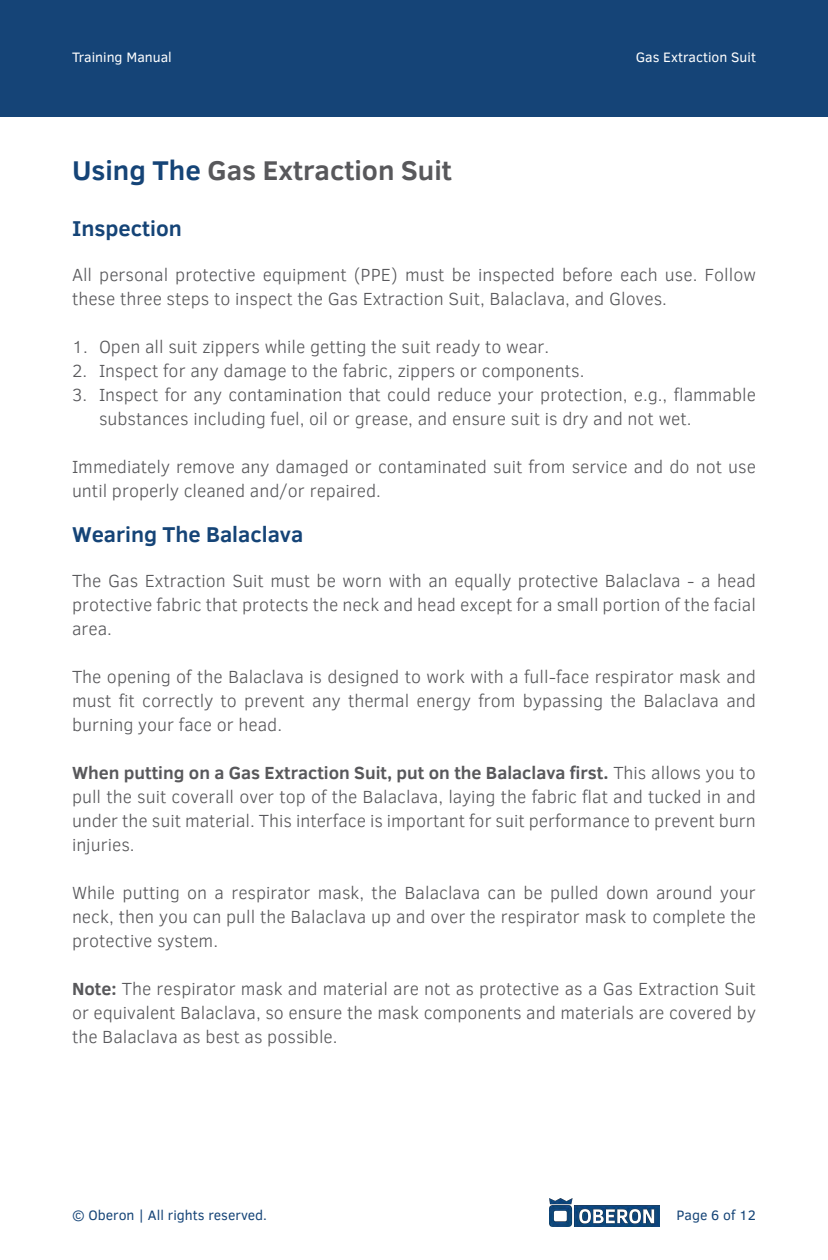
<style>
.page{position:relative;width:828px;height:1260px;background:#fff}
.page>*{position:absolute;margin:0;border:0;box-sizing:border-box;transform-origin:0 0}
.TOC_Level_1{font:700 27.8px "Clear Sans";color:#58585b}
.Sub_Headline{font:700 22px "Clear Sans";color:#154477}
.t1{font:300 18px/24px "Clear Sans";color:#58585b;text-align:justify}
.t2{font:14px "Clear Sans";color:#154477}
.t3{font:14px "Clear Sans";color:#fff}
.s1{color:#154477}
.s2{font-weight:700}
</style>
<div class="page">
<div style="left:0;top:0;width:828px;height:117px;background:#154477"></div>
<img style="left:550px;top:1198px;width:109px;height:28px">
<p class="t3" style="left:72px;top:48px;width:101px">Training Manual</p>
<p class="TOC_Level_1" style="left:72px;top:150px;width:381px"><span class="s1">Using The</span> Gas Extraction Suit</p>
<p class="Sub_Headline" style="left:72px;top:212px;width:111px">Inspection</p>
<p class="t3" style="left:636px;top:48px;width:122px">Gas Extraction Suit</p>
<p class="t1" style="left:72px;top:263px;width:685px">All personal protective equipment (PPE) must be inspected before each use. Follow these three steps to inspect the Gas Extraction Suit, Balaclava, and Gloves.</p>
<p class="t1" style="left:72px;top:335px;width:479px">1. Open all suit zippers while getting the suit ready to wear.</p>
<p class="t1" style="left:72px;top:359px;width:514px">2. Inspect for any damage to the fabric, zippers or components.</p>
<p class="t1" style="left:99px;top:383px;width:659px;text-indent:-27px">3. Inspect for any contamination that could reduce your protection, e.g., flammable substances including fuel, oil or grease, and ensure suit is dry and not wet.</p>
<p class="t1" style="left:72px;top:455px;width:685px">Immediately remove any damaged or contaminated suit from service and do not use until properly cleaned and/or repaired.</p>
<p class="Sub_Headline" style="left:72px;top:519px;width:233px">Wearing The Balaclava</p>
<p class="t1" style="left:72px;top:569px;width:686px">The Gas Extraction Suit must be worn with an equally protective Balaclava - a head protective fabric that protects the neck and head except for a small portion of the facial area.</p>
<p class="t1" style="left:72px;top:665px;width:685px">The opening of the Balaclava is designed to work with a full-face respirator mask and must fit correctly to prevent any thermal energy from bypassing the Balaclava and burning your face or head.</p>
<p class="t1" style="left:72px;top:761px;width:686px"><span class="s2">When putting on a Gas Extraction Suit, put on the Balaclava first.</span> This allows you to pull the suit coverall over top of the Balaclava, laying the fabric flat and tucked in and under the suit material. This interface is important for suit performance to prevent burn injuries.</p>
<p class="t1" style="left:72px;top:881px;width:685px">While putting on a respirator mask, the Balaclava can be pulled down around your neck, then you can pull the Balaclava up and over the respirator mask to complete the protective system.</p>
<p class="t1" style="left:72px;top:977px;width:685px"><span class="s2">Note:</span> The respirator mask and material are not as protective as a Gas Extraction Suit or equivalent Balaclava, so ensure the mask components and materials are covered by the Balaclava as best as possible.</p>
<p class="t2" style="left:72px;top:1206px;width:197px">© Oberon | All rights reserved.</p>
<p class="t2" style="left:677px;top:1206px;width:81px">Page 6 of 12</p>
</div>
